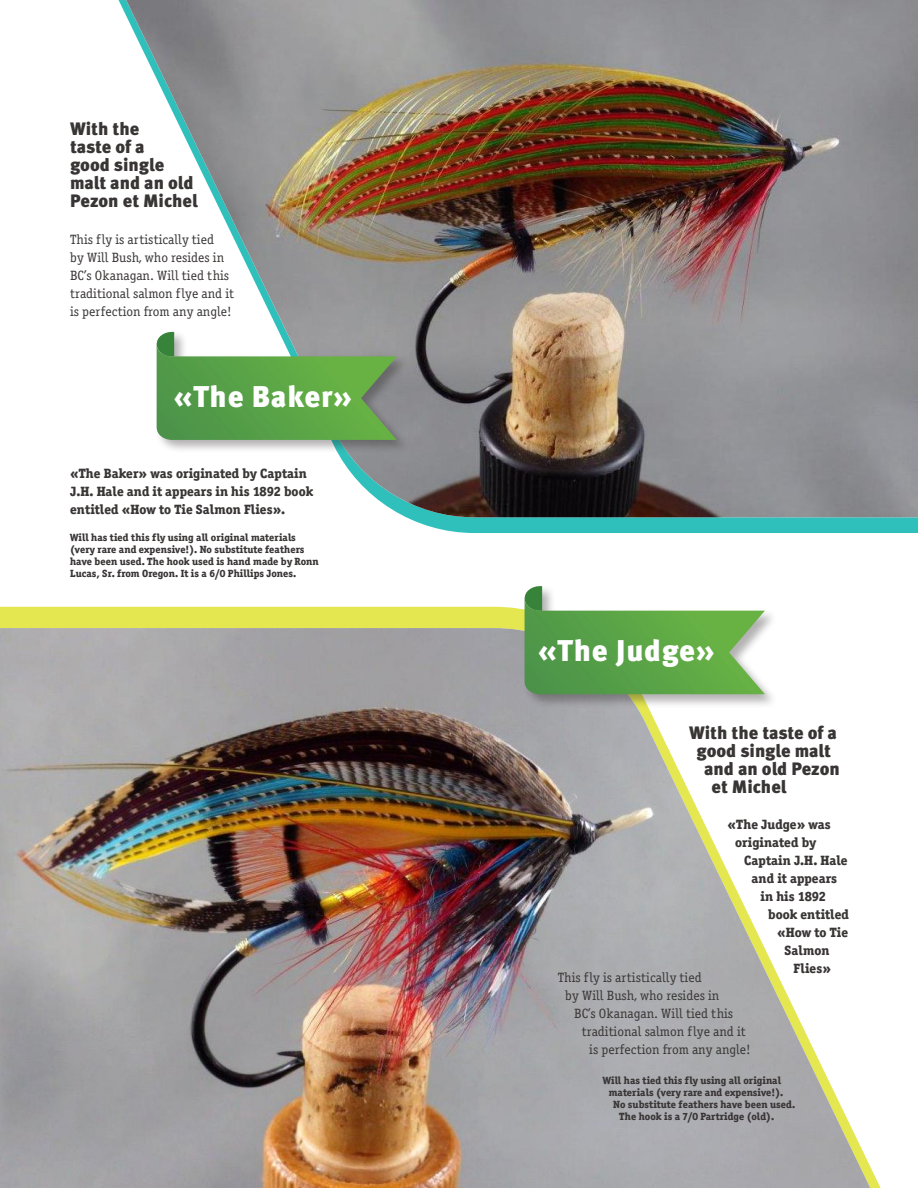
<style>
.page{position:relative;width:918px;height:1188px;background:#fff}
.page>*{position:absolute;margin:0;border:0;box-sizing:border-box;transform-origin:0 0}
.t1{font:900 30px "Meta Pro";letter-spacing:.025em;color:#fff}
.t2{font:900 18px/18px "Meta Pro";color:#393535}
.t3{font:13.5px/18px "Officina Serif Book C";color:#393535}
.t4{font:13.5px/18px "Officina Serif Extra Bold C";color:#393535}
.t5{font:10.5px/12px "Officina Serif Extra Bold C";color:#393535}
</style>
<div class="page">
<div style="left:0;top:607px;width:523px;height:21px;background:#e4e750"></div>
<svg style="left:406px;top:517px;width:512px;height:16px;background:#3bc1bd"></svg>
<img style="left:0;top:628px;width:870px;height:560px">
<img style="left:126px;top:0;width:792px;height:517px">
<div style="left:523px;top:584px;width:255px;height:124px;background:#241f1f;opacity:.35"></div>
<svg style="left:525px;top:586px;width:240px;height:108px"></svg>
<div style="left:155px;top:330px;width:255px;height:124px;background:#241f1f;opacity:.35"></div>
<svg style="left:157px;top:332px;width:240px;height:108px;background:#73aa66"></svg>
<h2 class="t2" style="left:70px;top:120px;width:129px">With the<br>taste of a<br>good single malt and an old<br>Pezon et Michel</h2>
<p class="t3" style="left:70px;top:231px;width:166px">This fly is artistically tied<br>by Will Bush, who resides in<br>BC’s Okanagan. Will tied this traditional salmon flye and it is perfection from any angle!</p>
<h1 class="t1" style="left:174px;top:378px;width:180px">«The Baker»</h1>
<p class="t4" style="left:70px;top:465px;width:245px">«The Baker» was originated by Captain<br>J.H. Hale and it appears in his 1892 book entitled «How to Tie Salmon Flies».</p>
<p class="t5" style="left:70px;top:532px;width:250px">Will has tied this fly using all original materials (very rare and expensive!). No substitute feathers have been used. The hook used is hand made by Ronn Lucas, Sr. from Oregon. It is a 6/0 Phillips Jones.</p>
<h1 class="t1" style="left:538px;top:631px;width:178px">«The Judge»</h1>
<h2 class="t2" style="left:689px;top:724px;width:149px">With the taste of a</h2>
<h2 class="t2" style="left:697px;top:742px;width:136px">good single malt</h2>
<h2 class="t2" style="left:704px;top:760px;width:137px">and an old Pezon</h2>
<h2 class="t2" style="left:712px;top:778px;width:77px">et Michel</h2>
<p class="t4" style="left:728px;top:816px;width:105px;text-align:center">«The Judge» was originated by</p>
<p class="t4" style="left:744px;top:852px;width:105px">Captain J.H. Hale</p>
<p class="t4" style="left:752px;top:870px;width:87px">and it appears</p>
<p class="t4" style="left:761px;top:888px;width:67px">in his 1892</p>
<p class="t4" style="left:768px;top:906px;width:82px">book entitled</p>
<p class="t4" style="left:777px;top:924px;width:72px">«How to Tie</p>
<p class="t4" style="left:785px;top:942px;width:46px">Salmon</p>
<p class="t4" style="left:794px;top:960px;width:39px">Flies»</p>
<p class="t3" style="left:558px;top:969px;width:145px">This fly is artistically tied</p>
<p class="t3" style="left:565px;top:987px;width:156px">by Will Bush, who resides in</p>
<p class="t3" style="left:574px;top:1005px;width:160px">BC’s Okanagan. Will tied this</p>
<p class="t3" style="left:582px;top:1023px;width:166px">traditional salmon flye and it</p>
<p class="t3" style="left:589px;top:1041px;width:163px">is perfection from any angle!</p>
<p class="t5" style="left:603px;top:1075px;width:180px">Will has tied this fly using all original</p>
<p class="t5" style="left:609px;top:1087px;width:176px">materials (very rare and expensive!).</p>
<p class="t5" style="left:613px;top:1099px;width:183px">No substitute feathers have been used.</p>
<p class="t5" style="left:619px;top:1111px;width:157px">The hook is a 7/0 Partridge (old).</p>
</div>
